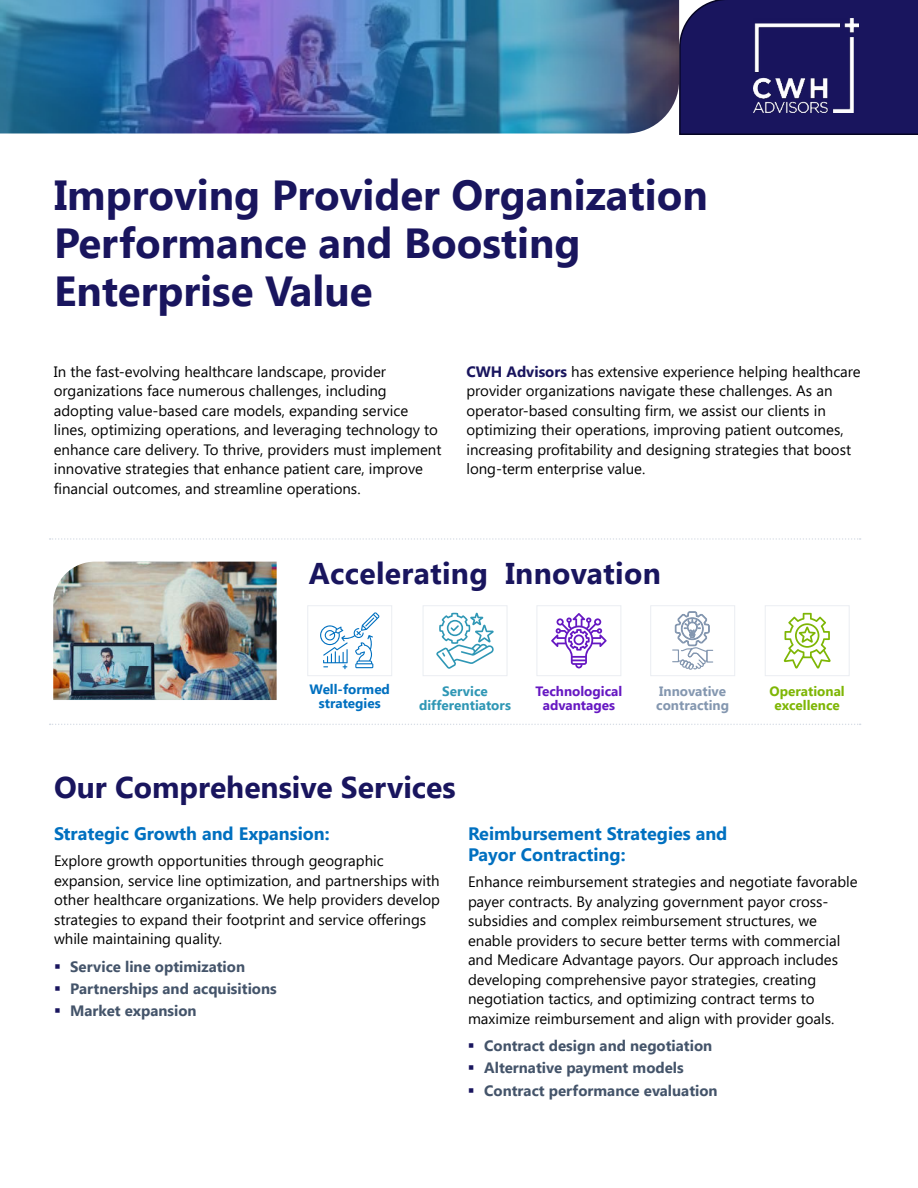
<style>
.page{position:relative;width:918px;height:1188px;background:#fff}
.page>*{position:absolute;margin:0;border:0;box-sizing:border-box;transform-origin:0 0}
.t1{font:700 42px/48px "Segoe UI";color:#19155e}
.t2{font:700 30px "Segoe UI";color:#19155e}
.t3{font:700 18px/21px "Segoe UI";color:#0070c0}
.t4{font:15px/19.5px "Segoe UI";color:#000}
.t5{font:700 15px/22.4px "Segoe UI";color:#44546a}
.t6{font:700 13.5px/13.5px "Segoe UI";color:#6618c2;text-align:center}
.t7{font:700 13.5px/13.5px "Segoe UI";color:#2f97b5;text-align:center}
.t8{font:700 13.5px/13.5px "Segoe UI";color:#0070c0;text-align:center}
.t9{font:700 13.5px/13.5px "Segoe UI";color:#8497b0}
.t10{font:700 13.5px/13.5px "Segoe UI";color:#7eb605;text-align:center}
.s1{font-weight:700;color:#19155e}
</style>
<div class="page">
<div style="left:679px;top:0;width:239px;height:135px;background:#19155e"></div>
<img style="left:754px;top:19px;width:105px;height:93px">
<img style="left:0;top:0;width:679px;height:134px">
<svg style="left:50px;top:724px;width:811px;height:1px"></svg>
<img style="left:53px;top:562px;width:224px;height:138px">
<div style="left:423px;top:605px;width:84px;height:71px;background:#fff;border:1px solid #d6dce5"></div>
<div style="left:307px;top:605px;width:85px;height:71px;background:#fff;border:1px solid #d6dce5"></div>
<div style="left:536px;top:605px;width:85px;height:71px;background:#fff;border:1px solid #d6dce5"></div>
<div style="left:765px;top:605px;width:85px;height:71px;background:#fff;border:1px solid #d6dce5"></div>
<div style="left:650px;top:605px;width:85px;height:71px;background:#fff;border:1px solid #d6dce5"></div>
<svg style="left:50px;top:538px;width:811px;height:2px"></svg>
<svg style="left:675px;top:611px;width:35px;height:59px"></svg>
<div style="left:706px;top:650px;width:7px;height:13px;border:1px solid #8497b0"></div>
<div style="left:672px;top:649px;width:7px;height:13px;border:1px solid #8497b0"></div>
<svg style="left:320px;top:612px;width:59px;height:57px"></svg>
<svg style="left:784px;top:613px;width:47px;height:56px"></svg>
<svg style="left:436px;top:613px;width:58px;height:56px"></svg>
<svg style="left:551px;top:613px;width:56px;height:55px"></svg>
<h1 class="t1" style="left:54px;top:175px;width:655px">Improving Provider Organization<br>Performance and Boosting<br>Enterprise Value</h1>
<p class="t4" style="left:54px;top:363px;width:389px">In the fast-evolving healthcare landscape, provider organizations face numerous challenges, including adopting value-based care models, expanding service lines, optimizing operations, and leveraging technology to enhance care delivery. To thrive, providers must implement innovative strategies that enhance patient care, improve financial outcomes, and streamline operations.</p>
<p class="t4" style="left:466px;top:363px;width:396px"><span class="s1">CWH Advisors</span> has extensive experience helping healthcare provider organizations navigate these challenges. As an operator-based consulting firm, we assist our clients in optimizing their operations, improving patient outcomes, increasing profitability and designing strategies that boost long-term enterprise value.</p>
<h2 class="t2" style="left:309px;top:561px;width:354px">Accelerating Innovation</h2>
<p class="t8" style="left:309px;top:684px;width:82px">Well-formed strategies</p>
<p class="t6" style="left:535px;top:686px;width:88px">Technological advantages</p>
<p class="t7" style="left:419px;top:686px;width:93px">Service differentiators</p>
<p class="t9" style="left:656px;top:686px;width:74px">Innovative contracting</p>
<p class="t10" style="left:770px;top:686px;width:77px">Operational excellence</p>
<h2 class="t2" style="left:54px;top:775px;width:403px">Our Comprehensive Services</h2>
<p class="t3" style="left:54px;top:825px;width:277px">Strategic Growth and Expansion:</p>
<p class="t4" style="left:54px;top:852px;width:388px">Explore growth opportunities through geographic expansion, service line optimization, and partnerships with other healthcare organizations. We help providers develop strategies to expand their footprint and service offerings while maintaining quality.</p>
<p class="t5" style="left:70px;top:956px;width:208px">Service line optimization<br>Partnerships and acquisitions<br>Market expansion</p>
<p class="t3" style="left:468px;top:825px;width:261px">Reimbursement Strategies and<br>Payor Contracting:</p>
<p class="t4" style="left:468px;top:873px;width:391px">Enhance reimbursement strategies and negotiate favorable payer contracts. By analyzing government payor cross&shy;subsidies and complex reimbursement structures, we enable providers to secure better terms with commercial and Medicare Advantage payors. Our approach includes developing comprehensive payor strategies, creating negotiation tactics, and optimizing contract terms to maximize reimbursement and align with provider goals.</p>
<p class="t5" style="left:484px;top:1036px;width:235px">Contract design and negotiation<br>Alternative payment models<br>Contract performance evaluation</p>
</div>
